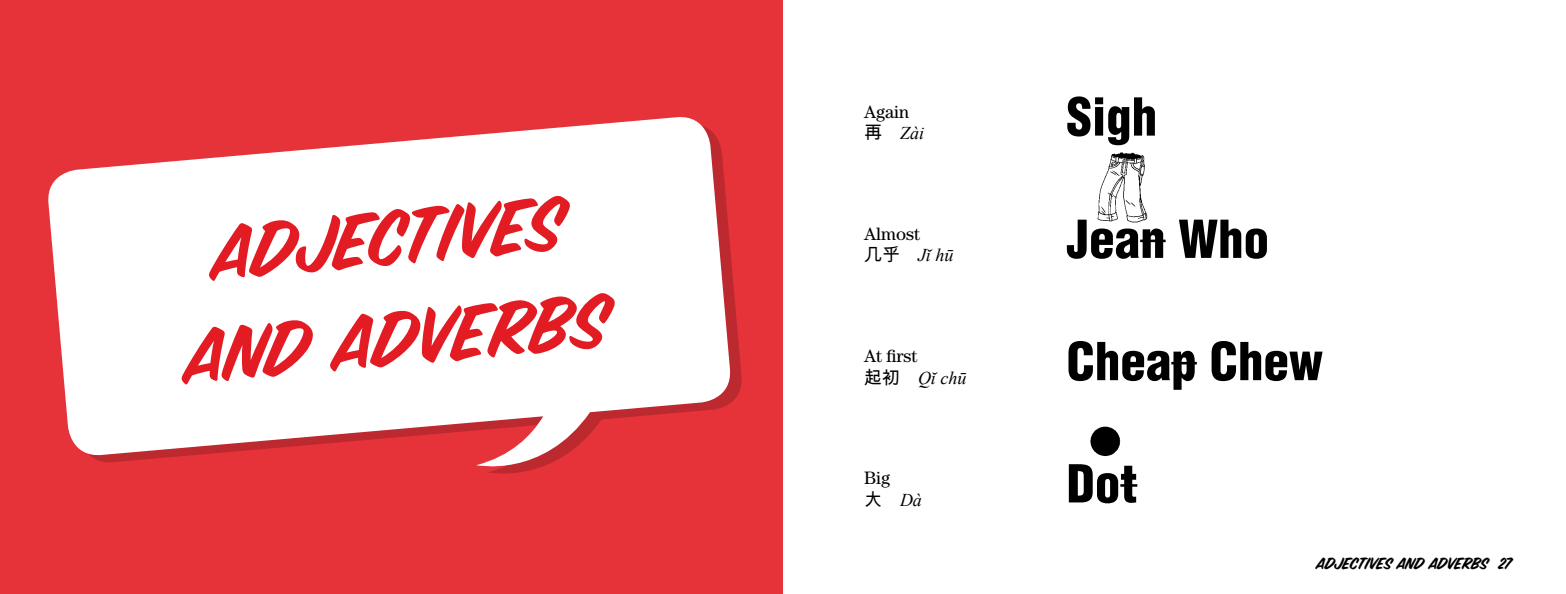
<style>
.page{position:relative;width:1566px;height:594px;background:#fff}
.page>*{position:absolute;margin:0;border:0;box-sizing:border-box;transform-origin:0 0}
.t1{font:84px/100.8px "Sign Painter House Brush";color:#e31b23;text-align:center}
.t2{font:900 condensed 51px "Helvetica LT Std";color:#000}
.t3{font:18px "Sign Painter House Brush";letter-spacing:-.015em;color:#000}
.t4{font:18px "Century Std";color:#000}
.t5{font:italic 18px "Times New Roman";color:#000}
.s1{font-family:"Arial Unicode MS";font-style:normal}
</style>
<div class="page">
<div style="left:0;top:0;width:783px;height:594px;background:#e63239"></div>
<svg style="left:48px;top:117px;width:685px;height:357px;fill:#fff"></svg>
<hr style="left:1140px;top:240px;width:26px;height:2px;background:#000">
<hr style="left:1171px;top:362px;width:26px;height:2px;background:#000">
<hr style="left:1120px;top:484px;width:17px;height:3px;background:#000">
<img style="left:1097px;top:152px;width:51px;height:71px">
<img style="left:1090px;top:426px;width:31px;height:30px">
<h1 class="t1" style="left:173px;top:207px;width:426px;rotate:-5deg">ADJECTIVES<br>AND ADVERBS</h1>
<p class="t4" style="left:864px;top:101px;width:47px">Again</p>
<p class="t5" style="left:864px;top:121px;width:62px"><span class="s1">再</span> Zài</p>
<p class="t4" style="left:864px;top:223px;width:57px">Almost</p>
<p class="t5" style="left:864px;top:243px;width:91px"><span class="s1">几乎</span> Jĭ hū</p>
<p class="t4" style="left:864px;top:345px;width:55px">At first</p>
<p class="t5" style="left:864px;top:365px;width:104px"><span class="s1">起初</span> Qĭ chū</p>
<p class="t4" style="left:864px;top:468px;width:28px">Big</p>
<p class="t5" style="left:864px;top:488px;width:59px"><span class="s1">大</span> Dà</p>
<p class="t2" style="left:1066px;top:85px;width:92px">Sigh</p>
<p class="t2" style="left:1066px;top:207px;width:204px">Jean Who</p>
<p class="t2" style="left:1066px;top:329px;width:258px">Cheap Chew</p>
<p class="t2" style="left:1066px;top:451px;width:72px">Dot</p>
<p class="t3" style="left:1317px;top:555px;width:197px">ADJECTIVES AND ADVERBS 27</p>
</div>
